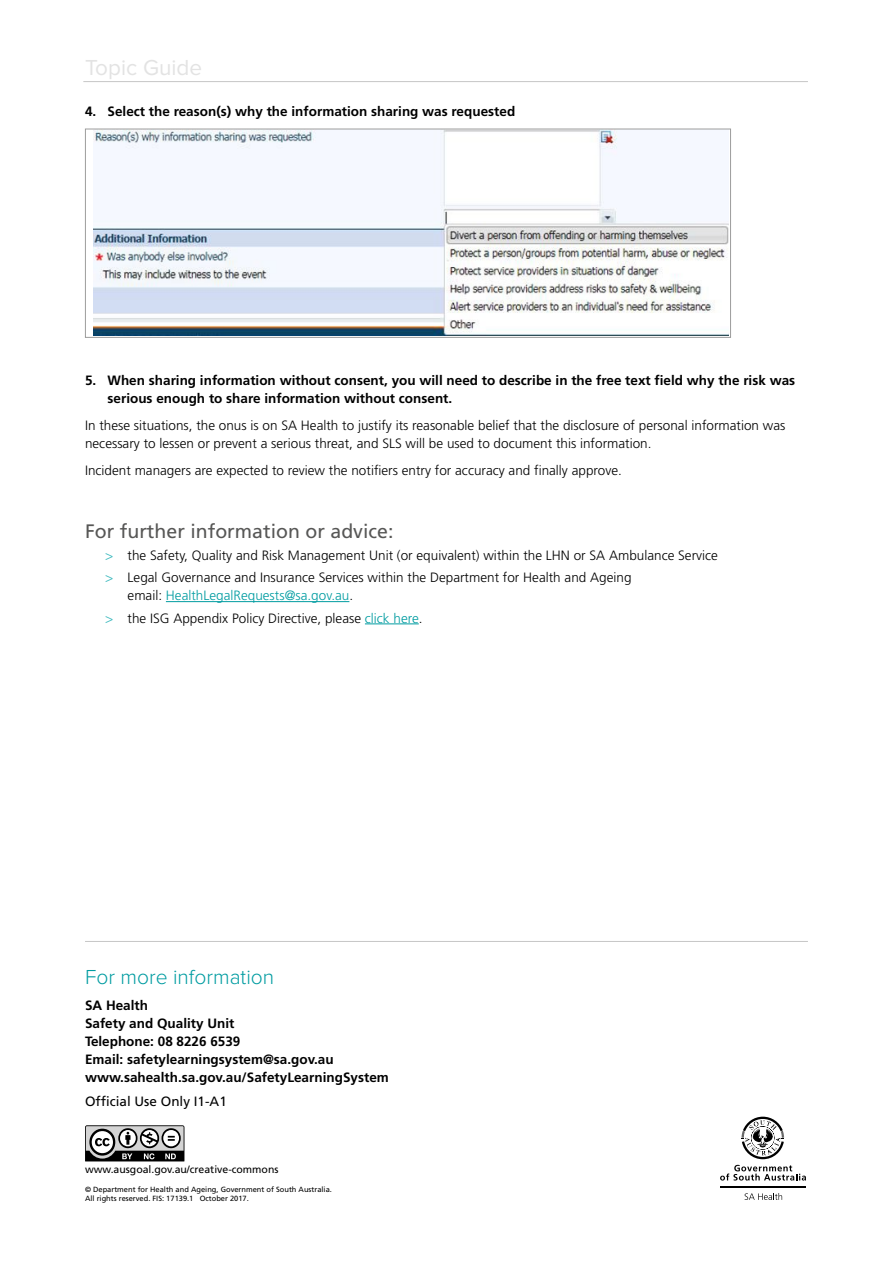
<style>
.page{position:relative;width:893px;height:1263px;background:#fff}
.page>*{position:absolute;margin:0;border:0;box-sizing:border-box;transform-origin:0 0}
.t1{font:22.5px "Proxima Nova";color:#e3e3e3}
.For_More_Information{font:300 21px "Proxima Nova";color:#009ca1}
.Subhead_1_-_Level_1{font:19.5px "Frutiger";color:#575756}
.Body_Copy{font:300 13.5px/18px "Frutiger";color:#000}
.Body_Copy-2{font:700 13.5px/18px "Frutiger";color:#000}
.Contact_Details{font:700 13.5px/18px "Frutiger";color:#000}
.Contact_Details-2{font:13.5px "Frutiger";color:#000}
.TTY_Mandatory_Statem{font:10.5px "Frutiger";color:#000}
.t2{font:7.5px/9px "Frutiger";color:#000}
.s1{color:#3bb9be}
.s2{color:#009ca1}
</style>
<div class="page">
<hr style="left:83px;top:81px;width:725px;height:1px;background:#c6c6c6">
<hr style="left:166px;top:601px;width:183px;height:1px;background:#009ca1">
<hr style="left:365px;top:623px;width:54px;height:1px;background:#009ca1">
<img style="left:93px;top:131px;width:635px;height:205px">
<div style="left:85px;top:129px;width:646px;height:209px;border:1px solid #9d9d9c"></div>
<svg style="left:745px;top:1193px;width:37px;height:7px"></svg>
<hr style="left:720px;top:1186px;width:86px;height:2px;background:#000">
<svg style="left:720px;top:1165px;width:86px;height:15px"></svg>
<svg style="left:741px;top:1117px;width:43px;height:42px"></svg>
<svg style="left:85px;top:1125px;width:99px;height:36px"></svg>
<hr style="left:85px;top:941px;width:723px;height:1px;background:#c6c6c6">
<h1 class="t1" style="left:85px;top:55px;width:119px">Topic Guide</h1>
<p class="Body_Copy-2" style="left:85px;top:103px;width:432px">4. Select the reason(s) why the information sharing was requested</p>
<p class="Body_Copy-2" style="left:108px;top:372px;width:689px;text-indent:-22px">5. When sharing information without consent, you will need to describe in the free text field why the risk was serious enough to share information without consent.</p>
<p class="Body_Copy" style="left:85px;top:416px;width:702px">In these situations, the onus is on SA Health to justify its reasonable belief that the disclosure of personal information was necessary to lessen or prevent a serious threat, and SLS will be used to document this information.</p>
<p class="Body_Copy" style="left:85px;top:461px;width:538px">Incident managers are expected to review the notifiers entry for accuracy and finally approve.</p>
<p class="Subhead_1_-_Level_1" style="left:85px;top:519px;width:310px">For further information or advice:</p>
<p class="Body_Copy" style="left:105px;top:546px;width:614px"><span class="s1">&gt;</span> the Safety, Quality and Risk Management Unit (or equivalent) within the LHN or SA Ambulance Service</p>
<p class="Body_Copy" style="left:128px;top:569px;width:505px;text-indent:-22px"><span class="s1">&gt;</span> Legal Governance and Insurance Services within the Department for Health and Ageing email: <span class="s2">HealthLegalRequests@sa.gov.au</span>.</p>
<p class="Body_Copy" style="left:105px;top:609px;width:319px"><span class="s1">&gt;</span> the ISG Appendix Policy Directive, please <span class="s2">click here</span>.</p>
<p class="For_More_Information" style="left:85px;top:967px;width:191px">For more information</p>
<p class="Contact_Details" style="left:85px;top:996px;width:305px">SA Health<br>Safety and Quality Unit<br>Telephone: 08 8226 6539<br>Email: safetylearningsystem@sa.gov.au www.sahealth.sa.gov.au/SafetyLearningSystem</p>
<p class="Contact_Details-2" style="left:85px;top:1093px;width:143px">Official Use Only I1-A1</p>
<p class="TTY_Mandatory_Statem" style="left:85px;top:1163px;width:195px">www.ausgoal.gov.au/creative-commons</p>
<p class="t2" style="left:85px;top:1185px;width:248px">© Department for Health and Ageing, Government of South Australia.<br>All rights reserved. FIS: 17139.1 October 2017.</p>
</div>
